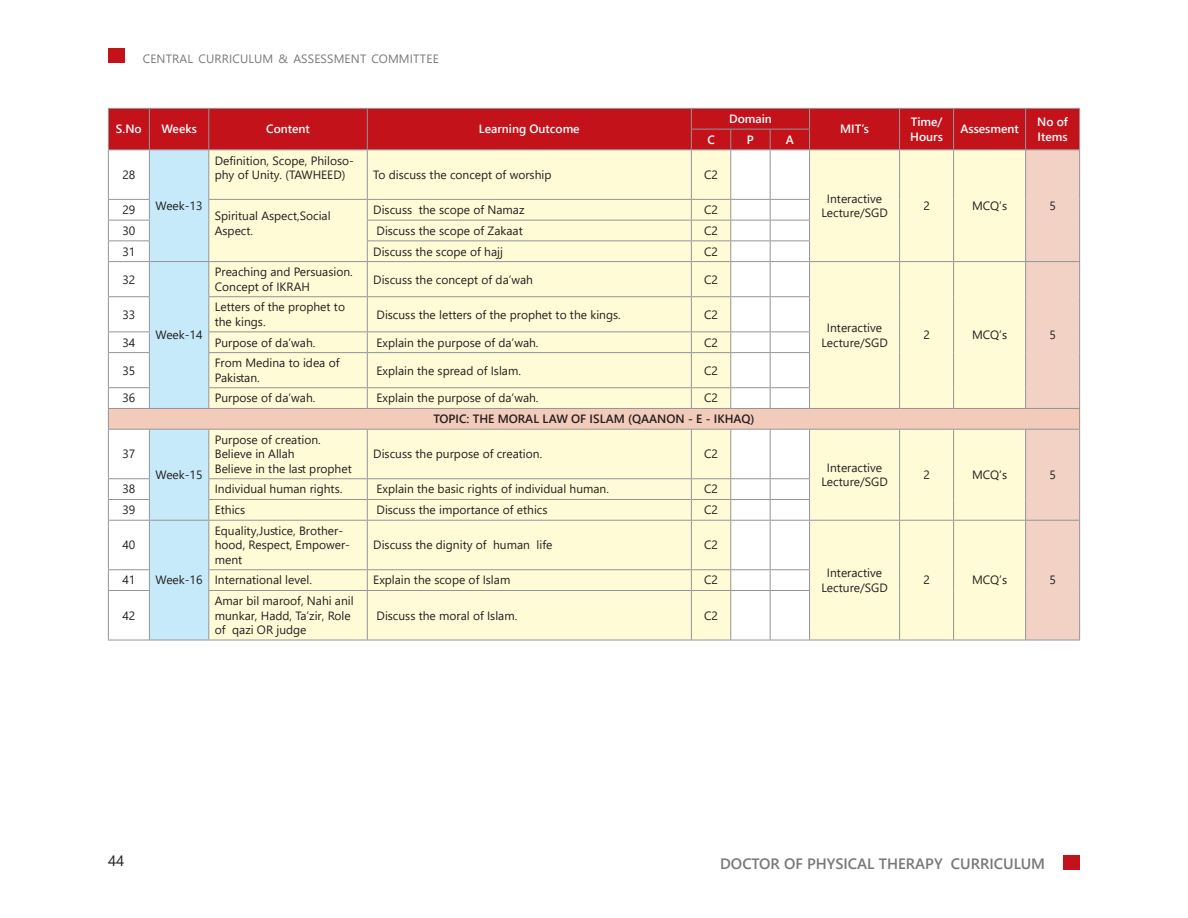
<style>
.page{position:relative;width:1188px;height:918px;background:#fff}
.page>*{position:absolute;margin:0;border:0;box-sizing:border-box;transform-origin:0 0}
.t1{font:600 15px "Segoe UI";color:#76787b}
.t2{font:15px "Segoe UI";color:#231f20}
.Table_Body_Left{font:12px/14.4px "Segoe UI";color:#231f20}
.Table_Body_Center{font:12px "Segoe UI";color:#231f20}
.Table_Heading_SemiBo{font:600 12px/14.4px "Segoe UI";color:#fff}
.Table_Heading_SemiBo-2{font:600 12px "Segoe UI";color:#231f20}
.t3{font:12px "Segoe UI";letter-spacing:.015em;color:#76787b}
</style>
<div class="page">
<div style="left:108px;top:49px;width:16px;height:14px;background:#c4121a"></div>
<div style="left:1064px;top:855px;width:16px;height:14px;background:#c4121a"></div>
<hr style="left:108px;top:640px;width:41px;height:1px;background:#939598">
<hr style="left:149px;top:640px;width:60px;height:1px;background:#939598">
<hr style="left:691px;top:640px;width:40px;height:1px;background:#939598">
<hr style="left:731px;top:640px;width:39px;height:1px;background:#939598">
<hr style="left:770px;top:640px;width:40px;height:1px;background:#939598">
<hr style="left:810px;top:640px;width:90px;height:1px;background:#939598">
<hr style="left:900px;top:640px;width:54px;height:1px;background:#939598">
<hr style="left:954px;top:640px;width:72px;height:1px;background:#939598">
<hr style="left:1026px;top:640px;width:54px;height:1px;background:#939598">
<svg style="left:108px;top:108px;width:972px;height:532px;background:#f2e1ca"></svg>
<hr style="left:367px;top:591px;width:1px;height:49px;background:#939598">
<hr style="left:691px;top:591px;width:1px;height:49px;background:#939598">
<hr style="left:208px;top:199px;width:159px;height:1px;background:#939598">
<hr style="left:367px;top:199px;width:324px;height:1px;background:#939598">
<hr style="left:208px;top:478px;width:159px;height:1px;background:#939598">
<hr style="left:367px;top:478px;width:324px;height:1px;background:#939598">
<hr style="left:208px;top:499px;width:159px;height:1px;background:#939598">
<hr style="left:367px;top:499px;width:324px;height:1px;background:#939598">
<hr style="left:209px;top:520px;width:158px;height:1px;background:#939598">
<hr style="left:367px;top:520px;width:324px;height:1px;background:#939598">
<hr style="left:208px;top:569px;width:159px;height:1px;background:#939598">
<hr style="left:367px;top:569px;width:324px;height:1px;background:#939598">
<hr style="left:208px;top:590px;width:159px;height:1px;background:#939598">
<hr style="left:367px;top:590px;width:324px;height:1px;background:#939598">
<hr style="left:209px;top:640px;width:158px;height:1px;background:#939598">
<hr style="left:367px;top:640px;width:324px;height:1px;background:#939598">
<p class="t3" style="left:143px;top:47px;width:297px">CENTRAL CURRICULUM &amp; ASSESSMENT COMMITTEE</p>
<p class="Table_Heading_SemiBo" style="left:116px;top:121px;width:27px">S.No</p>
<p class="Table_Heading_SemiBo" style="left:161px;top:121px;width:37px">Weeks</p>
<p class="Table_Heading_SemiBo" style="left:266px;top:121px;width:45px">Content</p>
<p class="Table_Heading_SemiBo" style="left:479px;top:121px;width:102px">Learning Outcome</p>
<p class="Table_Heading_SemiBo" style="left:729px;top:111px;width:44px">Domain</p>
<p class="Table_Heading_SemiBo" style="left:1037px;top:114px;width:32px">No of</p>
<p class="Table_Heading_SemiBo" style="left:840px;top:121px;width:30px">MIT’s</p>
<p class="Table_Heading_SemiBo" style="left:910px;top:114px;width:34px">Time/<br>Hours</p>
<p class="Table_Heading_SemiBo" style="left:960px;top:121px;width:60px">Assesment</p>
<p class="Table_Heading_SemiBo" style="left:707px;top:131px;width:9px">C</p>
<p class="Table_Heading_SemiBo" style="left:747px;top:131px;width:9px">P</p>
<p class="Table_Heading_SemiBo" style="left:786px;top:131px;width:10px">A</p>
<p class="Table_Heading_SemiBo" style="left:1038px;top:128px;width:31px">Items</p>
<p class="Table_Body_Left" style="left:122px;top:166px;width:14px">28</p>
<p class="Table_Body_Left" style="left:215px;top:152px;width:141px">Definition, Scope, Philoso&shy;phy of Unity. (TAWHEED)</p>
<p class="Table_Body_Left" style="left:373px;top:166px;width:180px">To discuss the concept of worship</p>
<p class="Table_Body_Left" style="left:704px;top:166px;width:15px">C2</p>
<p class="Table_Body_Center" style="left:156px;top:195px;width:48px">Week-13</p>
<p class="Table_Body_Left" style="left:373px;top:202px;width:153px">Discuss the scope of Namaz</p>
<p class="Table_Body_Left" style="left:704px;top:202px;width:15px">C2</p>
<p class="Table_Body_Left" style="left:122px;top:202px;width:14px">29</p>
<p class="Table_Body_Left" style="left:215px;top:208px;width:117px">Spiritual Aspect,Social<br>Aspect.</p>
<p class="Table_Body_Left" style="left:122px;top:222px;width:14px">30</p>
<p class="Table_Body_Left" style="left:377px;top:222px;width:148px">Discuss the scope of Zakaat</p>
<p class="Table_Body_Left" style="left:704px;top:222px;width:15px">C2</p>
<p class="Table_Body_Left" style="left:122px;top:243px;width:14px">31</p>
<p class="Table_Body_Left" style="left:373px;top:243px;width:131px">Discuss the scope of hajj</p>
<p class="Table_Body_Left" style="left:704px;top:243px;width:15px">C2</p>
<p class="Table_Body_Left" style="left:122px;top:271px;width:14px">32</p>
<p class="Table_Body_Left" style="left:215px;top:264px;width:140px">Preaching and Persuasion.</p>
<p class="Table_Body_Left" style="left:215px;top:278px;width:97px">Concept of IKRAH</p>
<p class="Table_Body_Left" style="left:373px;top:271px;width:161px">Discuss the concept of da’wah</p>
<p class="Table_Body_Left" style="left:704px;top:271px;width:15px">C2</p>
<p class="Table_Body_Center" style="left:827px;top:187px;width:57px">Interactive</p>
<p class="Table_Body_Center" style="left:821px;top:202px;width:68px">Lecture/SGD</p>
<p class="Table_Body_Left" style="left:923px;top:198px;width:8px">2</p>
<p class="Table_Body_Center" style="left:972px;top:195px;width:37px">MCQ’s</p>
<p class="Table_Body_Left" style="left:1049px;top:198px;width:8px">5</p>
<p class="Table_Body_Left" style="left:122px;top:306px;width:14px">33</p>
<p class="Table_Body_Left" style="left:215px;top:299px;width:132px">Letters of the prophet to the kings.</p>
<p class="Table_Body_Left" style="left:377px;top:306px;width:246px">Discuss the letters of the prophet to the kings.</p>
<p class="Table_Body_Left" style="left:704px;top:306px;width:15px">C2</p>
<p class="Table_Body_Left" style="left:122px;top:334px;width:14px">34</p>
<p class="Table_Body_Left" style="left:215px;top:334px;width:102px">Purpose of da’wah.</p>
<p class="Table_Body_Left" style="left:377px;top:334px;width:163px">Explain the purpose of da’wah.</p>
<p class="Table_Body_Left" style="left:704px;top:334px;width:15px">C2</p>
<p class="Table_Body_Left" style="left:122px;top:362px;width:14px">35</p>
<p class="Table_Body_Left" style="left:215px;top:355px;width:126px">From Medina to idea of<br>Pakistan.</p>
<p class="Table_Body_Left" style="left:377px;top:362px;width:146px">Explain the spread of Islam.</p>
<p class="Table_Body_Left" style="left:704px;top:362px;width:15px">C2</p>
<p class="Table_Body_Left" style="left:122px;top:390px;width:14px">36</p>
<p class="Table_Body_Left" style="left:215px;top:390px;width:102px">Purpose of da’wah.</p>
<p class="Table_Body_Left" style="left:377px;top:390px;width:163px">Explain the purpose of da’wah.</p>
<p class="Table_Body_Left" style="left:704px;top:390px;width:15px">C2</p>
<p class="Table_Heading_SemiBo-2" style="left:433px;top:408px;width:323px">TOPIC: THE MORAL LAW OF ISLAM (QAANON - E - IKHAQ)</p>
<p class="Table_Body_Left" style="left:122px;top:446px;width:14px">37</p>
<p class="Table_Body_Center" style="left:156px;top:464px;width:48px">Week-15</p>
<p class="Table_Body_Center" style="left:827px;top:317px;width:57px">Interactive</p>
<p class="Table_Body_Center" style="left:821px;top:331px;width:68px">Lecture/SGD</p>
<p class="Table_Body_Center" style="left:156px;top:324px;width:48px">Week-14</p>
<p class="Table_Body_Left" style="left:923px;top:327px;width:8px">2</p>
<p class="Table_Body_Center" style="left:972px;top:324px;width:37px">MCQ’s</p>
<p class="Table_Body_Left" style="left:1049px;top:327px;width:8px">5</p>
<p class="Table_Body_Left" style="left:215px;top:431px;width:108px">Purpose of creation.</p>
<p class="Table_Body_Left" style="left:215px;top:446px;width:81px">Believe in Allah</p>
<p class="Table_Body_Left" style="left:215px;top:460px;width:138px">Believe in the last prophet</p>
<p class="Table_Body_Left" style="left:373px;top:446px;width:170px">Discuss the purpose of creation.</p>
<p class="Table_Body_Left" style="left:704px;top:446px;width:15px">C2</p>
<p class="Table_Body_Center" style="left:827px;top:456px;width:57px">Interactive</p>
<p class="Table_Body_Center" style="left:821px;top:471px;width:68px">Lecture/SGD</p>
<p class="Table_Body_Left" style="left:923px;top:467px;width:8px">2</p>
<p class="Table_Body_Center" style="left:972px;top:464px;width:37px">MCQ’s</p>
<p class="Table_Body_Left" style="left:1049px;top:467px;width:8px">5</p>
<p class="Table_Body_Left" style="left:122px;top:481px;width:14px">38</p>
<p class="Table_Body_Left" style="left:215px;top:481px;width:129px">Individual human rights.</p>
<p class="Table_Body_Left" style="left:377px;top:481px;width:234px">Explain the basic rights of individual human.</p>
<p class="Table_Body_Left" style="left:704px;top:481px;width:15px">C2</p>
<p class="Table_Body_Left" style="left:122px;top:502px;width:14px">39</p>
<p class="Table_Body_Left" style="left:215px;top:502px;width:32px">Ethics</p>
<p class="Table_Body_Left" style="left:377px;top:502px;width:172px">Discuss the importance of ethics</p>
<p class="Table_Body_Left" style="left:704px;top:502px;width:15px">C2</p>
<p class="Table_Body_Left" style="left:122px;top:537px;width:14px">40</p>
<p class="Table_Body_Center" style="left:156px;top:569px;width:48px">Week-16</p>
<p class="Table_Body_Left" style="left:215px;top:522px;width:137px">Equality,Justice, Brother&shy;hood, Respect, Empower&shy;ment</p>
<p class="Table_Body_Left" style="left:373px;top:537px;width:181px">Discuss the dignity of human life</p>
<p class="Table_Body_Left" style="left:704px;top:537px;width:15px">C2</p>
<p class="Table_Body_Center" style="left:827px;top:562px;width:57px">Interactive</p>
<p class="Table_Body_Center" style="left:821px;top:576px;width:68px">Lecture/SGD</p>
<p class="Table_Body_Left" style="left:122px;top:572px;width:14px">41</p>
<p class="Table_Body_Left" style="left:215px;top:572px;width:99px">International level.</p>
<p class="Table_Body_Left" style="left:373px;top:572px;width:139px">Explain the scope of Islam</p>
<p class="Table_Body_Left" style="left:704px;top:572px;width:15px">C2</p>
<p class="Table_Body_Left" style="left:923px;top:572px;width:8px">2</p>
<p class="Table_Body_Center" style="left:972px;top:569px;width:37px">MCQ’s</p>
<p class="Table_Body_Left" style="left:1049px;top:572px;width:8px">5</p>
<p class="Table_Body_Left" style="left:122px;top:607px;width:14px">42</p>
<p class="Table_Body_Left" style="left:215px;top:593px;width:140px">Amar bil maroof, Nahi anil munkar, Hadd, Ta’zir, Role of qazi OR judge</p>
<p class="Table_Body_Left" style="left:377px;top:607px;width:142px">Discuss the moral of Islam.</p>
<p class="Table_Body_Left" style="left:704px;top:607px;width:15px">C2</p>
<p class="t2" style="left:108px;top:846px;width:18px">44</p>
<p class="t1" style="left:720px;top:850px;width:326px">DOCTOR OF PHYSICAL THERAPY CURRICULUM</p>
</div>
